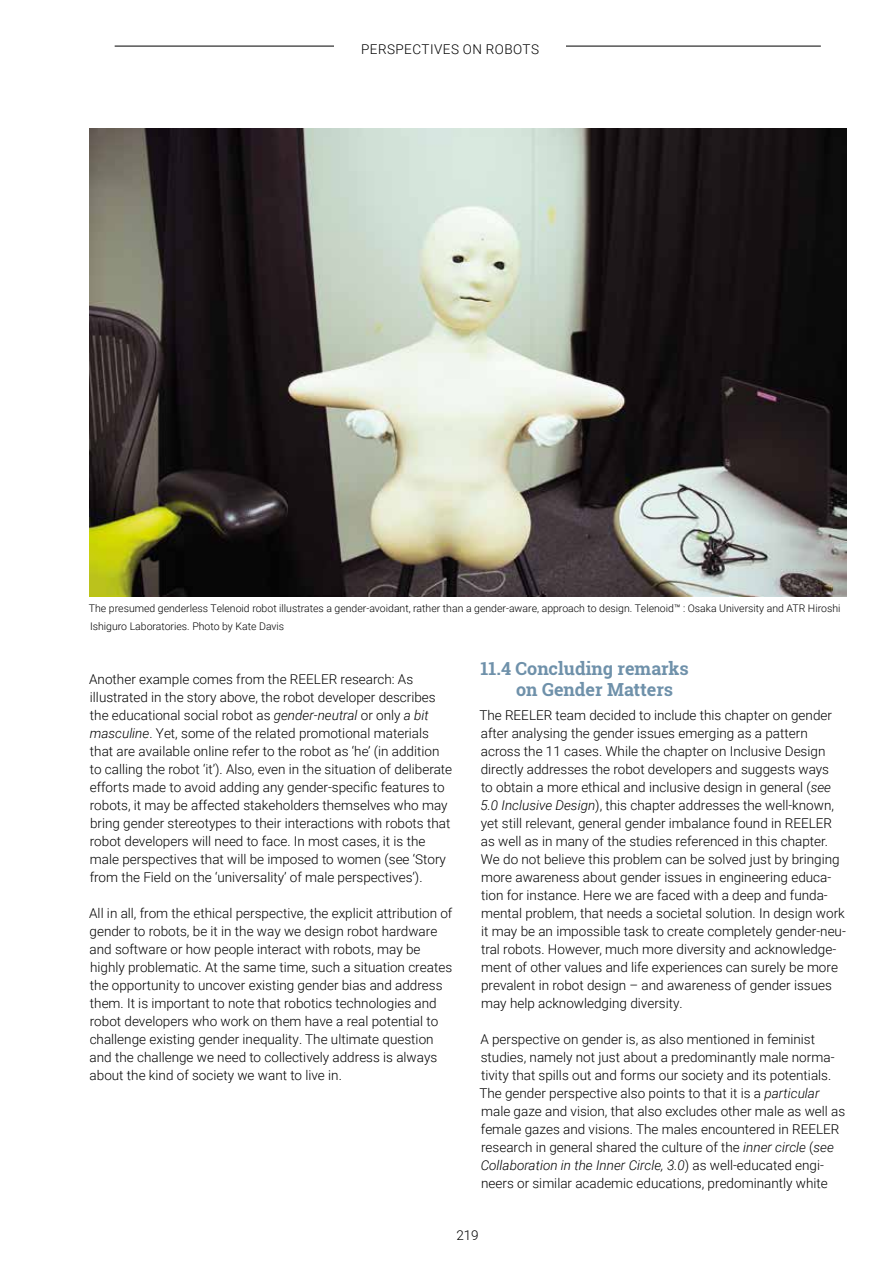
<style>
.page{position:relative;width:893px;height:1263px;background:#fff}
.page>*{position:absolute;margin:0;border:0;box-sizing:border-box;transform-origin:0 0}
.t1{font:700 18px/21px "Roboto Slab";color:#6f91aa}
.t2{font:300 13.5px/18px "Roboto";color:#000}
.t3{font:300 13.5px "Roboto";letter-spacing:.035em;color:#000}
.t4{font:300 10.5px/18px "Roboto";color:#000}
.s1{font-style:italic}
</style>
<div class="page">
<hr style="left:115px;top:46px;width:706px;height:1px;background:#000">
<div style="left:335px;top:38px;width:231px;height:22px;background:#fff"></div>
<img style="left:89px;top:129px;width:757px;height:468px">
<p class="t3" style="left:361px;top:40px;width:179px">PERSPECTIVES ON ROBOTS</p>
<p class="t4" style="left:89px;top:599px;width:753px">The presumed genderless Telenoid robot illustrates a gender-avoidant, rather than a gender-aware, approach to design. Telenoid™ : Osaka University and ATR Hiroshi<br>Ishiguro Laboratories. Photo by Kate Davis</p>
<p class="t2" style="left:89px;top:670px;width:364px">Another example comes from the REELER research: As illustrated in the story above, the robot developer describes the educational social robot as <span class="s1">gender-neutral</span> or only <span class="s1">a bit masculine</span>. Yet, some of the related promotional materials that are available online refer to the robot as ‘he’ (in addition to calling the robot ‘it’). Also, even in the situation of deliberate efforts made to avoid adding any gender-specific features to robots, it may be affected stakeholders themselves who may bring gender stereotypes to their interactions with robots that robot developers will need to face. In most cases, it is the male perspectives that will be imposed to women (see ‘Story from the Field on the ‘universality’ of male perspectives’).</p>
<p class="t2" style="left:89px;top:904px;width:365px">All in all, from the ethical perspective, the explicit attribution of gender to robots, be it in the way we design robot hardware and software or how people interact with robots, may be highly problematic. At the same time, such a situation creates the opportunity to uncover existing gender bias and address them. It is important to note that robotics technologies and robot developers who work on them have a real potential to challenge existing gender inequality. The ultimate question and the challenge we need to collectively address is always about the kind of society we want to live in.</p>
<h1 class="t1" style="left:516px;top:658px;width:174px;text-indent:-36px">11.4 Concluding remarks on Gender Matters</h1>
<p class="t2" style="left:479px;top:706px;width:368px">The REELER team decided to include this chapter on gender after analysing the gender issues emerging as a pattern across the 11 cases. While the chapter on Inclusive Design directly addresses the robot developers and suggests ways<br>to obtain a more ethical and inclusive design in general (<span class="s1">see 5.0 Inclusive Design</span>), this chapter addresses the well-known, yet still relevant, general gender imbalance found in REELER as well as in many of the studies referenced in this chapter.<br>We do not believe this problem can be solved just by bringing more awareness about gender issues in engineering educa&shy;tion for instance. Here we are faced with a deep and funda&shy;mental problem, that needs a societal solution. In design work it may be an impossible task to create completely gender-neu&shy;tral robots. However, much more diversity and acknowledge&shy;ment of other values and life experiences can surely be more prevalent in robot design – and awareness of gender issues may help acknowledging diversity.</p>
<p class="t2" style="left:479px;top:1030px;width:367px">A perspective on gender is, as also mentioned in feminist studies, namely not just about a predominantly male norma&shy;tivity that spills out and forms our society and its potentials.<br>The gender perspective also points to that it is a <span class="s1">particular </span>male gaze and vision, that also excludes other male as well as female gazes and visions. The males encountered in REELER research in general shared the culture of the <span class="s1">inner circle</span> (<span class="s1">see Collaboration in the Inner Circle, 3.0</span>) as well-educated engi&shy;neers or similar academic educations, predominantly white</p>
<p class="t2" style="left:456px;top:1226px;width:24px">219</p>
</div>
